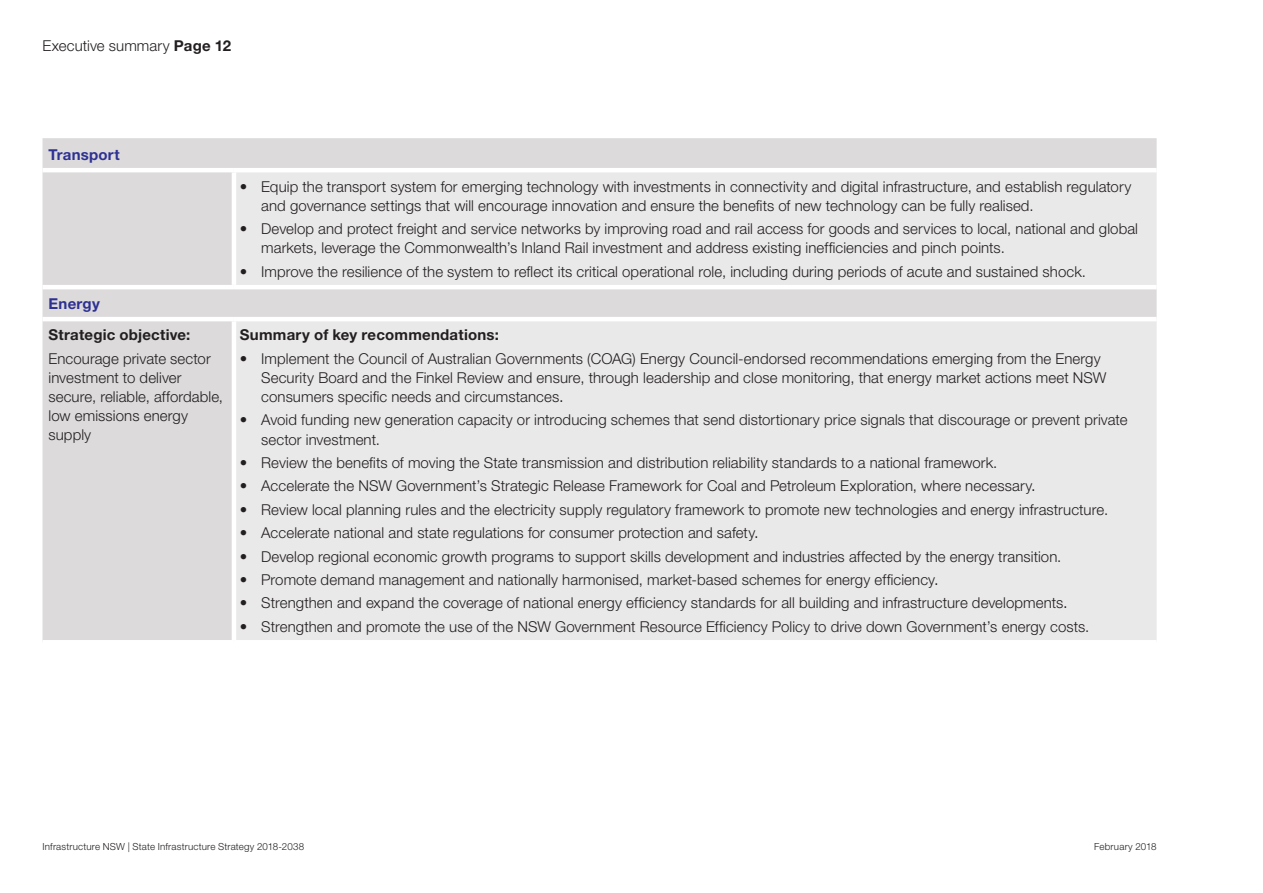
<style>
.page{position:relative;width:1263px;height:893px;background:#fff}
.page>*{position:absolute;margin:0;border:0;box-sizing:border-box;transform-origin:0 0}
._4_Body{font:300 15px/19.2px "Helvetica Neue LT Std";letter-spacing:.005em;color:#231f20}
._4a_Body_before_bull{font:700 15px "Helvetica Neue LT Std";letter-spacing:.015em;color:#231f20}
._4a_Body_before_bull-2{font:700 15px "Helvetica Neue LT Std";letter-spacing:.015em;color:#2e3192}
.t1{font:300 9.75px "Helvetica Neue LT Std";letter-spacing:.02em;color:#231f20}
.s1{font-weight:700}
.s2{font-size:16.5px}
</style>
<div class="page">
<div style="left:43px;top:138px;width:1113px;height:502px;background:#dcdadb"></div>
<div style="left:234px;top:172px;width:922px;height:468px;background:#eae9e9"></div>
<hr style="left:43px;top:168px;width:191px;height:4px;background:#fff">
<hr style="left:234px;top:168px;width:922px;height:4px;background:#fff">
<hr style="left:232px;top:172px;width:4px;height:113px;background:#fff">
<hr style="left:43px;top:285px;width:191px;height:4px;background:#fff">
<hr style="left:234px;top:285px;width:922px;height:4px;background:#fff">
<hr style="left:43px;top:317px;width:191px;height:4px;background:#fff">
<hr style="left:234px;top:317px;width:922px;height:4px;background:#fff">
<hr style="left:232px;top:321px;width:4px;height:319px;background:#fff">
<p class="_4_Body" style="left:43px;top:36px;width:190px">Executive summary <span class="s1">Page 12</span></p>
<p class="_4a_Body_before_bull-2" style="left:49px;top:145px;width:73px">Transport</p>
<p class="_4a_Body_before_bull-2" style="left:49px;top:294px;width:53px">Energy</p>
<p class="_4a_Body_before_bull" style="left:49px;top:326px;width:143px">Strategic objective:</p>
<p class="_4_Body" style="left:49px;top:349px;width:176px">Encourage private sector investment to deliver secure, reliable, affordable, low emissions energy supply</p>
<p class="_4_Body" style="left:261px;top:176px;width:871px;text-indent:-21px">• Equip the transport system for emerging technology with investments in connectivity and digital infrastructure, and establish regulatory and governance settings that will encourage innovation and ensure the benefits of new technology can be fully realised.</p>
<p class="_4_Body" style="left:261px;top:219px;width:878px;text-indent:-21px">• Develop and protect freight and service networks by improving road and rail access for goods and services to local, national and global markets, leverage the Commonwealth’s Inland Rail investment and address existing inefficiencies and pinch points.</p>
<p class="_4_Body" style="left:240px;top:261px;width:848px">• Improve the resilience of the system to reflect its critical operational role, including during periods of acute and sustained shock.</p>
<p class="_4a_Body_before_bull" style="left:240px;top:326px;width:260px">Summary of key recommendations:</p>
<p class="_4_Body" style="left:261px;top:349px;width:847px;text-indent:-21px">• Implement the Council of Australian Governments (COAG) Energy Council-endorsed recommendations emerging from the Energy<br>Security Board and the Finkel Review and ensure, through leadership and close monitoring, that energy market actions meet NSW consumers specific needs and circumstances<span class="s2">.</span></p>
<p class="_4_Body" style="left:261px;top:410px;width:868px;text-indent:-21px">• Avoid funding new generation capacity or introducing schemes that send distortionary price signals that discourage or prevent private sector investment.</p>
<p class="_4_Body" style="left:240px;top:453px;width:759px">• Review the benefits of moving the State transmission and distribution reliability standards to a national framework.</p>
<p class="_4_Body" style="left:240px;top:476px;width:797px">• Accelerate the NSW Government’s Strategic Release Framework for Coal and Petroleum Exploration, where necessary<span class="s2">.</span></p>
<p class="_4_Body" style="left:240px;top:499px;width:870px">• Review local planning rules and the electricity supply regulatory framework to promote new technologies and energy infrastructure.</p>
<p class="_4_Body" style="left:240px;top:523px;width:520px">• Accelerate national and state regulations for consumer protection and safety<span class="s2">.</span></p>
<p class="_4_Body" style="left:240px;top:546px;width:823px">• Develop regional economic growth programs to support skills development and industries affected by the energy transition.</p>
<p class="_4_Body" style="left:240px;top:570px;width:700px">• Promote demand management and nationally harmonised, market-based schemes for energy efficiency<span class="s2">.</span></p>
<p class="_4_Body" style="left:240px;top:593px;width:829px">• Strengthen and expand the coverage of national energy efficiency standards for all building and infrastructure developments<span class="s2">.</span></p>
<p class="_4_Body" style="left:240px;top:616px;width:851px">• Strengthen and promote the use of the NSW Government Resource Efficiency Policy to drive down Government’s energy costs.</p>
<p class="t1" style="left:43px;top:840px;width:263px">Infrastructure NSW | State Infrastructure Strategy 2018-2038</p>
<p class="t1" style="left:1094px;top:840px;width:64px">February 2018</p>
</div>
